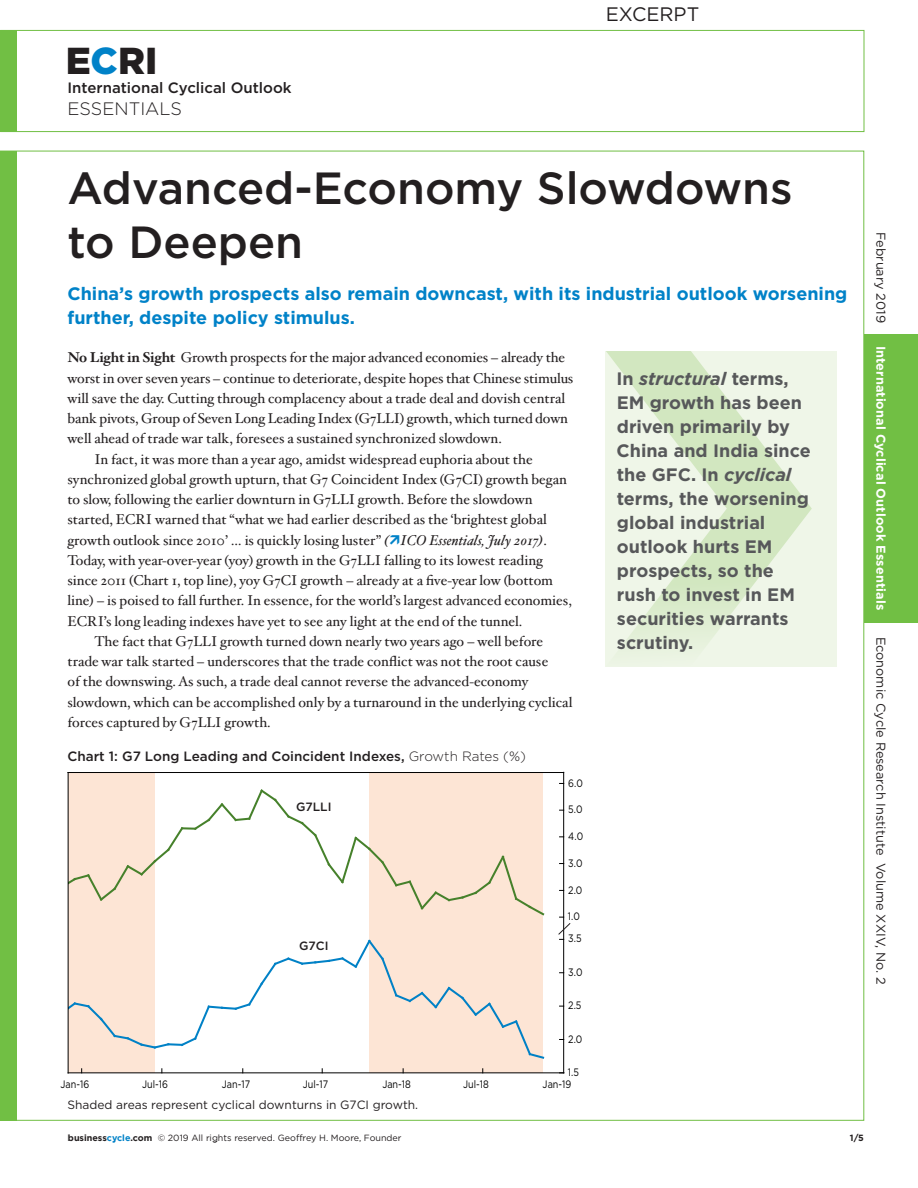
<style>
.page{position:relative;width:918px;height:1188px;background:#fff}
.page>*{position:absolute;margin:0;border:0;box-sizing:border-box;transform-origin:0 0}
.t1{font:500 45px/54px "Gotham";color:#231f20}
.t2{font:900 37.5px "Gotham";color:#231f20}
.t3{font:19.5px "Gotham";color:#231f20}
.t4{font:700 18px/24px "Gotham";color:#57585a}
.t5{font:700 18px/24px "Gotham";color:#0082c8}
.t6{font:300 18px "Gotham";color:#231f20}
.t7{font:500 15px "Gotham";color:#231f20}
.t8{font:14.25px "Hoefler Txt";color:#231f20}
.t9{font:500 13.5px "Gotham";color:#231f20}
.t10{font:12.75px "Gotham";color:#231f20}
.t11{font:700 12.75px "Gotham";letter-spacing:.005em;color:#fff}
.t12{font:12px "Gotham";color:#231f20}
.t13{font:500 12px "Gotham";color:#231f20}
.t14{font:10.8px "Gotham";color:#000;scale:.84 1}
.t15{font:9px "Gotham";color:#231f20}
.t16{font:700 9px "Gotham";color:#231f20}
.s1{color:#0082c8}
.s2{font-weight:700}
.s3{font-style:italic}
.s4{font-weight:300}
.s5{font-weight:700;color:#0082c8}
</style>
<div class="page">
<div style="left:0;top:30px;width:864px;height:102px;border:1px solid #71bf44"></div>
<div style="left:864px;top:334px;width:54px;height:288px;background:#71bf44"></div>
<div style="left:0;top:151px;width:16px;height:969px;background:#71bf44"></div>
<div style="left:0;top:30px;width:16px;height:102px;background:#71bf44"></div>
<div style="left:606px;top:351px;width:231px;height:316px;background:#eff6e8"></div>
<svg style="left:606px;top:351px;width:206px;height:297px"></svg>
<div style="left:68px;top:772px;width:87px;height:301px;background:#fde5d5"></div>
<div style="left:369px;top:772px;width:174px;height:301px;background:#fde5d5"></div>
<svg style="left:69px;top:789px;width:476px;height:127px"></svg>
<svg style="left:69px;top:939px;width:476px;height:120px"></svg>
<hr style="left:68px;top:1072px;width:496px;height:1px;background:#000">
<hr style="left:563px;top:772px;width:1px;height:301px;background:#000">
<hr style="left:68px;top:772px;width:496px;height:1px;background:#000">
<hr style="left:68px;top:773px;width:1px;height:300px;background:#000">
<svg style="left:558px;top:917px;width:13px;height:23px"></svg>
<h2 class="t2" style="left:66px;top:35px;width:93px">E<span class="s1">C</span>RI</h2>
<p class="t7" style="left:68px;top:78px;width:226px">International Cyclical Outlook</p>
<p class="t6" style="left:68px;top:98px;width:116px">ESSENTIALS</p>
<h3 class="t3" style="left:606px;top:2px;width:95px">EXCERPT</h3>
<h1 class="t1" style="left:68px;top:161px;width:727px">Advanced-Economy Slowdowns to Deepen</h1>
<p class="t5" style="left:68px;top:282px;width:781px">China’s growth prospects also remain downcast, with its industrial outlook worsening further, despite policy stimulus.</p>
<p class="t8" style="left:68px;top:347px;width:499px"><span class="s2">No Light in Sight</span> Growth prospects for the major advanced economies – already the</p>
<p class="t8" style="left:68px;top:367px;width:507px">worst in over seven years – continue to deteriorate, despite hopes that Chinese stimulus</p>
<p class="t8" style="left:68px;top:388px;width:499px">will save the day. Cutting through complacency about a trade deal and dovish central</p>
<p class="t8" style="left:68px;top:408px;width:502px">bank pivots, Group of Seven Long Leading Index (G7LLI) growth, which turned down</p>
<p class="t8" style="left:68px;top:428px;width:436px">well ahead of trade war talk, foresees a sustained synchronized slowdown.</p>
<p class="t8" style="left:95px;top:448px;width:440px">In fact, it was more than a year ago, amidst widespread euphoria about the</p>
<p class="t8" style="left:68px;top:469px;width:501px">synchronized global growth upturn, that G7 Coincident Index (G7CI) growth began</p>
<p class="t8" style="left:68px;top:489px;width:467px">to slow, following the earlier downturn in G7LLI growth. Before the slowdown</p>
<p class="t8" style="left:68px;top:509px;width:481px">started, ECRI warned that “what we had earlier described as the ‘brightest global</p>
<p class="t8" style="left:68px;top:529px;width:481px">growth outlook since 2010’ … is quickly losing luster” <span class="s3">( ICO Essentials, July 2017)</span>.</p>
<p class="t8" style="left:68px;top:550px;width:477px">Today, with year-over-year (yoy) growth in the G7LLI falling to its lowest reading</p>
<p class="t8" style="left:68px;top:570px;width:487px">since 2011 (Chart 1, top line), yoy G7CI growth – already at a five-year low (bottom</p>
<p class="t8" style="left:68px;top:590px;width:506px">line) – is poised to fall further. In essence, for the world’s largest advanced economies,</p>
<p class="t8" style="left:68px;top:610px;width:456px">ECRI’s long leading indexes have yet to see any light at the end of the tunnel.</p>
<p class="t8" style="left:95px;top:630px;width:450px">The fact that G7LLI growth turned down nearly two years ago – well before</p>
<p class="t8" style="left:68px;top:651px;width:482px">trade war talk started – underscores that the trade conflict was not the root cause</p>
<p class="t8" style="left:68px;top:671px;width:463px">of the downswing. As such, a trade deal cannot reverse the advanced-economy</p>
<p class="t8" style="left:68px;top:691px;width:506px">slowdown, which can be accomplished only by a turnaround in the underlying cyclical</p>
<p class="t8" style="left:68px;top:711px;width:205px">forces captured by G7LLI growth.</p>
<p class="t4" style="left:617px;top:366px;width:196px">In <span class="s3">structural</span> terms,<br>EM growth has been driven primarily by<br>China and India since the GFC. In <span class="s3">cyclical </span>terms, the worsening global industrial outlook hurts EM prospects, so the rush to invest in EM securities warrants scrutiny.</p>
<p class="t9" style="left:68px;top:748px;width:460px">Chart 1: G7 Long Leading and Coincident Indexes, <span class="s4">Growth Rates (%)</span></p>
<p class="t13" style="left:296px;top:799px;width:37px">G7LLI</p>
<p class="t13" style="left:299px;top:938px;width:31px">G7CI</p>
<p class="t14" style="left:568px;top:776px;width:19px">6.0</p>
<p class="t14" style="left:568px;top:803px;width:19px">5.0</p>
<p class="t14" style="left:568px;top:829px;width:19px">4.0</p>
<p class="t14" style="left:568px;top:856px;width:19px">3.0</p>
<p class="t14" style="left:568px;top:883px;width:18px">2.0</p>
<p class="t14" style="left:568px;top:909px;width:16px">1.0</p>
<p class="t14" style="left:568px;top:932px;width:17px">3.5</p>
<p class="t14" style="left:568px;top:965px;width:19px">3.0</p>
<p class="t14" style="left:568px;top:998px;width:17px">2.5</p>
<p class="t14" style="left:568px;top:1032px;width:18px">2.0</p>
<p class="t14" style="left:568px;top:1065px;width:15px">1.5</p>
<p class="t14" style="left:61px;top:1077px;width:36px">Jan-16</p>
<p class="t14" style="left:142px;top:1077px;width:32px">Jul-16</p>
<p class="t14" style="left:222px;top:1077px;width:35px">Jan-17</p>
<p class="t14" style="left:303px;top:1077px;width:32px">Jul-17</p>
<p class="t14" style="left:382px;top:1077px;width:35px">Jan-18</p>
<p class="t14" style="left:463px;top:1077px;width:32px">Jul-18</p>
<p class="t14" style="left:543px;top:1077px;width:36px">Jan-19</p>
<p class="t12" style="left:68px;top:1097px;width:352px">Shaded areas represent cyclical downturns in G7CI growth.</p>
<p class="t15" style="left:68px;top:1132px;width:335px"><span class="s2">business</span><span class="s5">cycle</span><span class="s2">.com</span> © 2019 All rights reserved. Geoffrey H. Moore, Founder</p>
<p class="t16" style="left:850px;top:1132px;width:16px">1/5</p>
<p class="t10" style="left:889px;top:232px;width:92px;rotate:90deg">February 2019</p>
<p class="t11" style="left:890px;top:346px;width:266px;rotate:90deg">International Cyclical Outlook Essentials</p>
<p class="t10" style="left:889px;top:637px;width:349px;rotate:90deg">Economic Cycle Research Institute Volume XXIV, No. 2</p>
</div>
